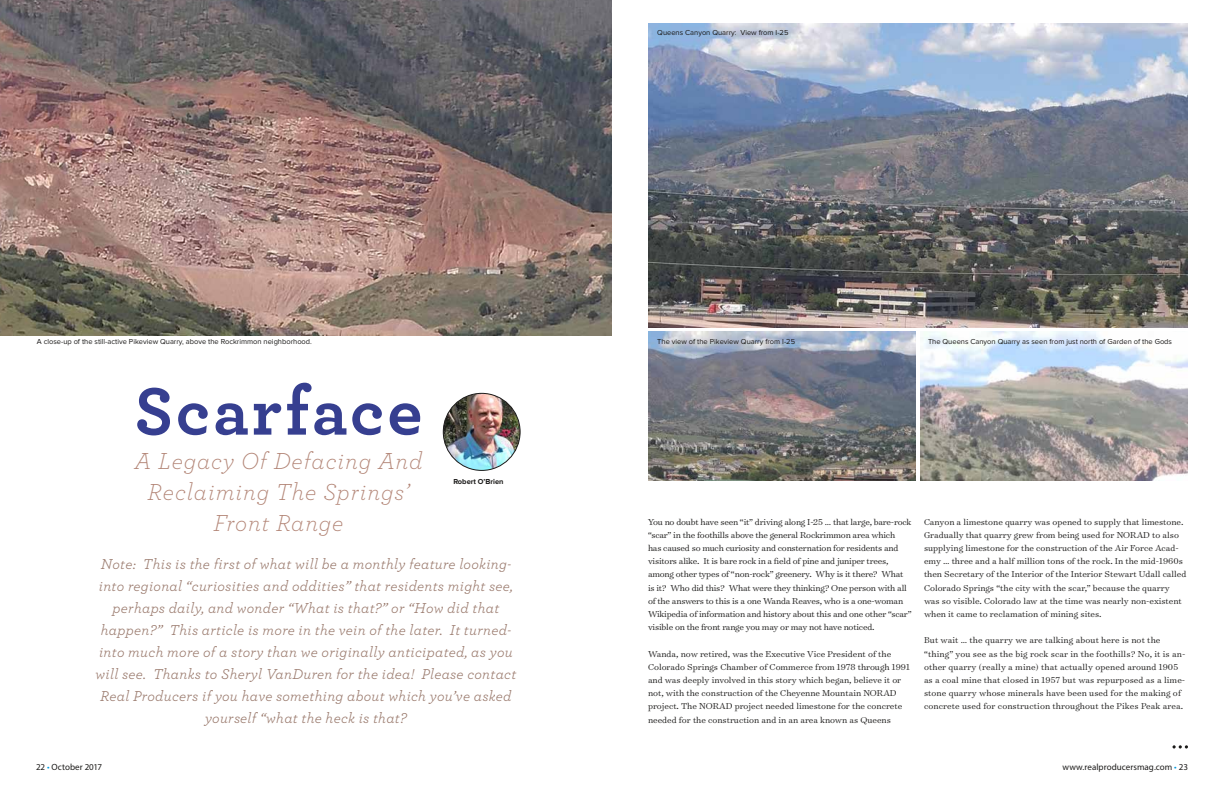
<style>
.page{position:relative;width:1224px;height:792px;background:#fff}
.page>*{position:absolute;margin:0;border:0;box-sizing:border-box;transform-origin:0 0}
.t1{font:700 70.2px "Archer Pro";letter-spacing:.035em;color:#363f90}
.t2{font:italic 300 24.3px/31px "Archer Pro";letter-spacing:.04em;color:#b28475;text-align:center}
.t3{font:italic 15px/22px "Archer Pro";letter-spacing:.02em;color:#99796c;text-align:center}
.t4{font:300 9.8px/13.2px "Surveyor Text";color:#1c1b1a}
.t5{font:300 9.8px/13.2px "Surveyor Text";letter-spacing:-.02em;color:#1c1b1a}
.t6{font:9px "Myriad Pro";letter-spacing:.005em;color:#1c1b1a}
.t7{font:7.5px "Proxima Nova";color:#1c1b1a}
.t8{font:700 7.5px "Proxima Nova";color:#1c1b1a}
.s1{color:#0098dd}
</style>
<div class="page">
<img style="left:648px;top:332px;width:267px;height:148px">
<img style="left:648px;top:24px;width:540px;height:304px">
<img style="left:0;top:0;width:612px;height:335px">
<img style="left:920px;top:332px;width:268px;height:148px">
<img style="left:443px;top:393px;width:77px;height:77px;border-radius:38px">
<div style="left:443px;top:393px;width:78px;height:78px;border:1px solid #1c1b1a;border-radius:50%"></div>
<svg style="left:1173px;top:745px;width:15px;height:4px"></svg>
<p class="t7" style="left:657px;top:29px;width:133px">Queens Canyon Quarry: View from I-25</p>
<p class="t7" style="left:37px;top:338px;width:277px">A close-up of the still-active Pikeview Quarry, above the Rockrimmon neighborhood.</p>
<p class="t7" style="left:657px;top:338px;width:139px">The view of the Pikeview Quarry from I-25</p>
<p class="t7" style="left:928px;top:338px;width:246px">The Queens Canyon Quarry as seen from just north of Garden of the Gods</p>
<h1 class="t1" style="left:134px;top:356px;width:290px">Scarface</h1>
<h2 class="t2" style="left:134px;top:444px;width:289px">A Legacy Of Defacing And<br>Reclaiming The Springs’<br>Front Range</h2>
<p class="t8" style="left:453px;top:478px;width:52px">Robert O’Brien</p>
<p class="t3" style="left:96px;top:552px;width:422px">Note: This is the first of what will be a monthly feature looking&shy;into regional “curiosities and oddities” that residents might see, perhaps daily, and wonder “What is that?” or “How did that happen?” This article is more in the vein of the later. It turned&shy;into much more of a story than we originally anticipated, as you will see. Thanks to Sheryl VanDuren for the idea! Please contact Real Producers if you have something about which you’ve asked yourself “what the heck is that?</p>
<p class="t5" style="left:648px;top:515px;width:265px">You no doubt have seen “it” driving along I-25 … that large, bare-rock “scar” in the foothills above the general Rockrimmon area which<br>has caused so much curiosity and consternation for residents and visitors alike. It is bare rock in a field of pine and juniper trees, among other types of “non-rock” greenery. Why is it there? What is it? Who did this? What were they thinking? One person with all of the answers to this is a one Wanda Reaves, who is a one-woman Wikipedia of information and history about this and one other “scar” visible on the front range you may or may not have noticed.</p>
<p class="t4" style="left:648px;top:647px;width:263px">Wanda, now retired, was the Executive Vice President of the Colorado Springs Chamber of Commerce from 1978 through 1991 and was deeply involved in this story which began, believe it or not, with the construction of the Cheyenne Mountain NORAD project. The NORAD project needed limestone for the concrete needed for the construction and in an area known as Queens</p>
<p class="t4" style="left:924px;top:515px;width:264px">Canyon a limestone quarry was opened to supply that limestone.<br>Gradually that quarry grew from being used for NORAD to also supplying limestone for the construction of the Air Force Acad&shy;emy … three and a half million tons of the rock. In the mid-1960s then Secretary of the Interior of the Interior Stewart Udall called Colorado Springs “the city with the scar,” because the quarry was so visible. Colorado law at the time was nearly non-existent when it came to reclamation of mining sites.</p>
<p class="t4" style="left:924px;top:633px;width:263px">But wait … the quarry we are talking about here is not the “thing” you see as the big rock scar in the foothills? No, it is an&shy;other quarry (really a mine) that actually opened around 1905 as a coal mine that closed in 1957 but was repurposed as a lime&shy;stone quarry whose minerals have been used for the making of concrete used for construction throughout the Pikes Peak area.</p>
<p class="t6" style="left:36px;top:761px;width:68px">22 <span class="s1">•</span> October 2017</p>
<p class="t6" style="left:1062px;top:761px;width:127px">www.realproducersmag.com <span class="s1">•</span> 23</p>
</div>
